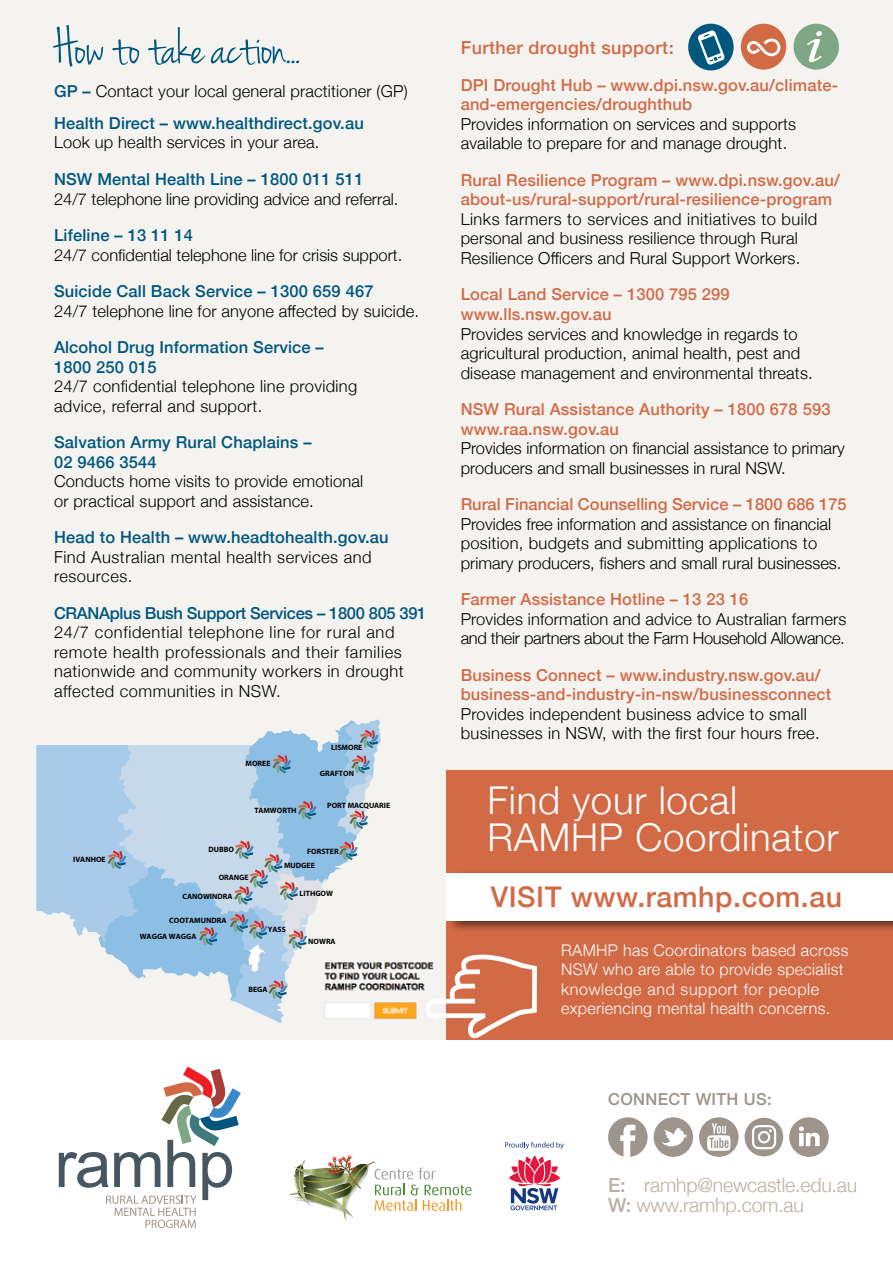
<style>
.page{position:relative;width:893px;height:1263px;background:#fff}
.page>*{position:absolute;margin:0;border:0;box-sizing:border-box;transform-origin:0 0}
.t1{font:54px "Jenna Sue";letter-spacing:-.01em;color:#00577e}
.t2{font:300 38.4px/37.5px "Helvetica Neue";letter-spacing:.02em;color:#fff}
.t3{font:500 28.5px "Helvetica Neue";letter-spacing:.02em;color:#d36a46}
.t4{font:300 19.5px/19.6px "Helvetica Neue";letter-spacing:-.01em;color:#bbb0a3}
.t5{font:500 18px "Helvetica Neue";letter-spacing:.02em;color:#d36a46}
.t6{font:300 16.5px/19.5px "Helvetica Neue";letter-spacing:.01em;color:#000}
.t7{font:500 16.5px/19.5px "Helvetica Neue";letter-spacing:.01em;color:#d36a46}
.t8{font:500 16.5px/19.5px "Helvetica Neue";letter-spacing:.01em;color:#00577e}
.t9{font:300 16.5px/19.5px "Helvetica Neue";letter-spacing:.04em;color:#000}
.t10{font:300 16.5px/19.5px "Helvetica Neue";letter-spacing:.03em;color:#000}
.t11{font:500 16.5px "Helvetica Neue";letter-spacing:-.02em;color:#00577e}
.t12{font:500 16.5px "Helvetica Neue";letter-spacing:.02em;color:#9d958b}
.t13{font:300 16.05px/19.5px "Helvetica Neue";letter-spacing:.02em;color:#fff}
.t14{font:700 7.8px "Myriad Pro";color:#000}
.s1{font-weight:300;color:#000}
.s2{font-family:"Helvetica Neue LT Std";font-weight:500}
</style>
<div class="page">
<div style="left:0;top:0;width:893px;height:780px;background:#f4f3f0"></div>
<svg style="left:59px;top:1066px;width:182px;height:162px"></svg>
<svg style="left:505px;top:1142px;width:59px;height:7px"></svg>
<svg style="left:509px;top:1155px;width:51px;height:55px"></svg>
<img style="left:290px;top:1155px;width:181px;height:66px">
<div style="left:793px;top:24px;width:46px;height:46px;background:#7ea885;border-radius:50%"></div>
<svg style="left:807px;top:31px;width:15px;height:31px"></svg>
<div style="left:688px;top:24px;width:46px;height:46px;background:#00577e;border-radius:50%"></div>
<svg style="left:698px;top:30px;width:27px;height:35px"></svg>
<div style="left:741px;top:24px;width:45px;height:46px;background:#d36a46;border-radius:50%"></div>
<svg style="left:747px;top:38px;width:34px;height:19px"></svg>
<div style="left:0;top:730px;width:447px;height:310px;background:#f4f3f0"></div>
<div style="left:446px;top:770px;width:447px;height:270px;background:#d36a46"></div>
<div style="left:447px;top:869px;width:446px;height:64px;background:#000;opacity:.55"></div>
<div style="left:446px;top:873px;width:447px;height:48px;background:#fff"></div>
<svg style="left:36px;top:719px;width:345px;height:304px"></svg>
<img style="left:322px;top:959px;width:104px;height:64px">
<svg style="left:426px;top:954px;width:111px;height:85px"></svg>
<svg style="left:608px;top:1117px;width:40px;height:40px"></svg>
<svg style="left:699px;top:1117px;width:40px;height:40px"></svg>
<svg style="left:654px;top:1117px;width:39px;height:40px"></svg>
<div style="left:745px;top:1118px;width:38px;height:38px;background:#9d958b;border-radius:50%"></div>
<svg style="left:752px;top:1125px;width:24px;height:24px"></svg>
<svg style="left:789px;top:1117px;width:40px;height:40px"></svg>
<h1 class="t1" style="left:54px;top:17px;width:248px">How to take action...</h1>
<p class="t8" style="left:54px;top:73px;width:355px;line-height:32.2px">GP – <span class="s1">Contact your local general practitioner (GP)<br></span>Health Direct – www.healthdirect.gov.au</p>
<p class="t6" style="left:54px;top:132px;width:267px">Look up health services in your area.</p>
<p class="t8" style="left:54px;top:168px;width:311px">NSW Mental Health Line – 1800 011 511</p>
<p class="t6" style="left:54px;top:188px;width:346px">24/7 telephone line providing advice and referral.</p>
<p class="t8" style="left:54px;top:224px;width:141px">Lifeline – 13 11 14</p>
<p class="t6" style="left:54px;top:244px;width:350px">24/7 confidential telephone line for crisis support.</p>
<p class="t8" style="left:54px;top:280px;width:321px">Suicide Call Back Service – 1300 659 467</p>
<p class="t6" style="left:54px;top:300px;width:367px">24/7 telephone line for anyone affected by suicide.</p>
<p class="t8" style="left:54px;top:336px;width:271px">Alcohol Drug Information Service –<br>1800 250 015</p>
<p class="t6" style="left:54px;top:375px;width:305px">24/7 confidential telephone line providing advice, referral and support.</p>
<p class="t8" style="left:54px;top:431px;width:259px">Salvation Army Rural Chaplains –<br>02 9466 3544</p>
<p class="t6" style="left:54px;top:470px;width:311px">Conducts home visits to provide emotional or practical support and assistance.</p>
<p class="t8" style="left:54px;top:526px;width:336px">Head to Health – www.headtohealth.gov.au</p>
<p class="t10" style="left:54px;top:546px;width:319px">Find Australian mental health services and resources.</p>
<p class="t11" style="left:54px;top:599px;width:374px">CRANAplus Bush Support Services – 1800 805 391</p>
<p class="t9" style="left:54px;top:621px;width:351px">24/7 confidential telephone line for rural and remote health professionals and their families nationwide and community workers in drought affected communities in NSW.</p>
<p class="t14" style="left:73px;top:854px;width:34px">IVANHOE</p>
<p class="t14" style="left:245px;top:759px;width:26px">MOREE</p>
<p class="t14" style="left:255px;top:806px;width:43px">TAMWORTH</p>
<p class="t14" style="left:331px;top:742px;width:33px">LISMORE</p>
<p class="t14" style="left:320px;top:768px;width:36px">GRAFTON</p>
<p class="t14" style="left:327px;top:800px;width:64px">PORT MACQUARIE</p>
<p class="t14" style="left:208px;top:844px;width:27px">DUBBO</p>
<p class="t14" style="left:307px;top:846px;width:33px">FORSTER</p>
<p class="t14" style="left:219px;top:873px;width:32px">ORANGE</p>
<p class="t14" style="left:182px;top:891px;width:52px">CANOWINDRA</p>
<p class="t14" style="left:169px;top:916px;width:59px">COOTAMUNDRA</p>
<p class="t14" style="left:140px;top:931px;width:58px">WAGGA WAGGA</p>
<p class="t14" style="left:284px;top:860px;width:32px">MUDGEE</p>
<p class="t14" style="left:300px;top:889px;width:35px">LITHGOW</p>
<p class="t14" style="left:268px;top:924px;width:20px">YASS</p>
<p class="t14" style="left:308px;top:936px;width:29px">NOWRA</p>
<p class="t14" style="left:248px;top:985px;width:21px">BEGA</p>
<p class="t5" style="left:461px;top:34px;width:214px">Further drought support:</p>
<p class="t7" style="left:461px;top:74px;width:379px">DPI Drought Hub – www.dpi.nsw.gov.au/climate&shy;and-emergencies/droughthub</p>
<p class="t6" style="left:461px;top:113px;width:337px">Provides information on services and supports available to prepare for and manage drought.</p>
<p class="t7" style="left:461px;top:169px;width:381px">Rural Resilience Program – www.dpi.nsw.gov.au/ about-us/rural-support/rural-resilience-program</p>
<p class="t6" style="left:461px;top:208px;width:358px">Links farmers to services and initiatives to build personal and business resilience through Rural<br>Resilience Officers and Rural Support Workers.</p>
<p class="t7" style="left:461px;top:284px;width:271px">Local Land Service – 1300 795 299 www.lls.nsw.gov.au</p>
<p class="t6" style="left:461px;top:323px;width:354px">Provides services and knowledge in regards to agricultural production, animal health, pest and disease management and environmental threats.</p>
<p class="t7" style="left:461px;top:398px;width:371px">NSW Rural Assistance Authority – 1800 678 593 www.raa.nsw.gov.au</p>
<p class="t6" style="left:461px;top:437px;width:386px">Provides information on financial assistance to primary producers and small businesses in rural NSW.</p>
<p class="t7" style="left:461px;top:493px;width:388px">Rural Financial Counselling Service – 1800 686 175</p>
<p class="t6" style="left:461px;top:513px;width:382px">Provides free information and assistance on financial position, budgets and submitting applications to primary producers, fishers and small rural businesses.</p>
<p class="t7" style="left:461px;top:588px;width:289px">Farmer Assistance Hotline – 13 23 16</p>
<p class="t6" style="left:461px;top:608px;width:387px">Provides information and advice to Australian farmers and their partners about the Farm Household Allowance.</p>
<p class="t7" style="left:461px;top:664px;width:372px">Business Connect – www.industry.nsw.gov.au/ business-and-industry-in-nsw/businessconnect</p>
<p class="t6" style="left:461px;top:703px;width:361px">Provides independent business advice to small businesses in NSW, with the first four hours free.</p>
<h2 class="t2" style="left:488px;top:779px;width:352px">Find your local<br>RAMHP Coordinator</h2>
<h3 class="t3" style="left:491px;top:874px;width:353px">VISIT www.ramhp.com.au</h3>
<p class="t13" style="left:561px;top:939px;width:289px">RAMHP has Coordinators based across NSW who are able to provide specialist knowledge and support for people experiencing mental health concerns.</p>
<p class="t12" style="left:608px;top:1086px;width:165px">CONNECT WITH US:</p>
<p class="t4" style="left:608px;top:1174px;width:251px"><span class="s2">E:</span> ramhp@newcastle.edu.au<br><span class="s2">W:</span> www.ramhp.com.au</p>
</div>
